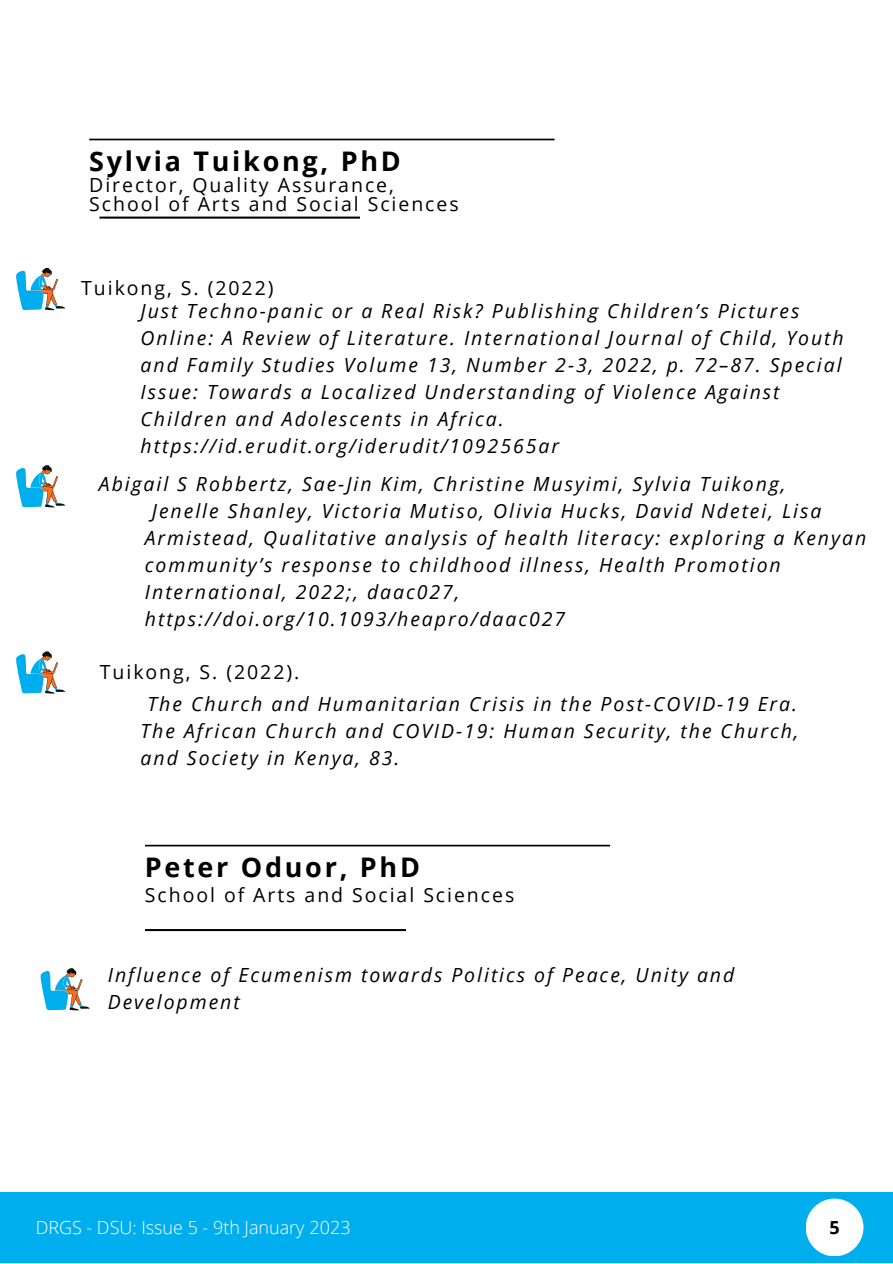
<style>
.page{position:relative;width:893px;height:1264px;background:#fff}
.page>*{position:absolute;margin:0;border:0;box-sizing:border-box;transform-origin:0 0}
.t1{font:700 27px "Open Sans";letter-spacing:.1em;color:#000}
.t2{font:italic 19.5px/27px "Open Sans";letter-spacing:.1em;color:#000}
.t3{font:19.5px/19px "Open Sans";letter-spacing:.1em;color:#000}
.t4{font:300 18px "Open Sans";color:#fff}
.t5{font:700 18px "Open Sans";color:#000}
</style>
<div class="page">
<div style="left:0;top:1192px;width:892px;height:70px;background:#00aeee"></div>
<div style="left:805px;top:1198px;width:58px;height:58px;background:#fff;border-radius:50%"></div>
<svg style="left:89px;top:139px;width:465px;height:1px"></svg>
<svg style="left:99px;top:216px;width:261px;height:3px"></svg>
<svg style="left:16px;top:465px;width:49px;height:42px"></svg>
<svg style="left:16px;top:268px;width:49px;height:42px"></svg>
<svg style="left:16px;top:651px;width:49px;height:42px"></svg>
<svg style="left:145px;top:844px;width:465px;height:2px"></svg>
<svg style="left:40px;top:968px;width:50px;height:42px"></svg>
<svg style="left:145px;top:929px;width:261px;height:2px"></svg>
<h1 class="t1" style="left:89px;top:142px;width:313px">Sylvia Tuikong, PhD</h1>
<p class="t3" style="left:89px;top:174px;width:371px">Director, Quality Assurance,<br>School of Arts and Social Sciences</p>
<p class="t3" style="left:81px;top:277px;width:194px">Tuikong, S. (2022)</p>
<p class="t2" style="left:141px;top:297px;width:704px">Just Techno-panic or a Real Risk? Publishing Children’s Pictures Online: A Review of Literature. International Journal of Child, Youth and Family Studies Volume 13, Number 2-3, 2022, p. 72–87. Special Issue: Towards a Localized Understanding of Violence Against Children and Adolescents in Africa. https://id.erudit.org/iderudit/1092565ar</p>
<p class="t2" style="left:99px;top:470px;width:688px">Abigail S Robbertz, Sae-Jin Kim, Christine Musyimi, Sylvia Tuikong,</p>
<p class="t2" style="left:145px;top:497px;width:722px;text-indent:7px">Jenelle Shanley, Victoria Mutiso, Olivia Hucks, David Ndetei, Lisa Armistead, Qualitative analysis of health literacy: exploring a Kenyan community’s response to childhood illness, Health Promotion International, 2022;, daac027, https://doi.org/10.1093/heapro/daac027</p>
<p class="t3" style="left:100px;top:661px;width:201px">Tuikong, S. (2022).</p>
<p class="t2" style="left:141px;top:690px;width:659px;text-align:justify;text-indent:7px">The Church and Humanitarian Crisis in the Post-COVID-19 Era.<br>The African Church and COVID-19: Human Security, the Church, and Society in Kenya, 83.</p>
<h1 class="t1" style="left:145px;top:848px;width:276px">Peter Oduor, PhD</h1>
<p class="t3" style="left:145px;top:885px;width:371px">School of Arts and Social Sciences</p>
<p class="t2" style="left:108px;top:960px;width:628px">Influence of Ecumenism towards Politics of Peace, Unity and<br>Development</p>
<p class="t4" style="left:36px;top:1214px;width:316px">DRGS - DSU: Issue 5 - 9th January 2023</p>
<p class="t5" style="left:829px;top:1214px;width:12px">5</p>
</div>
